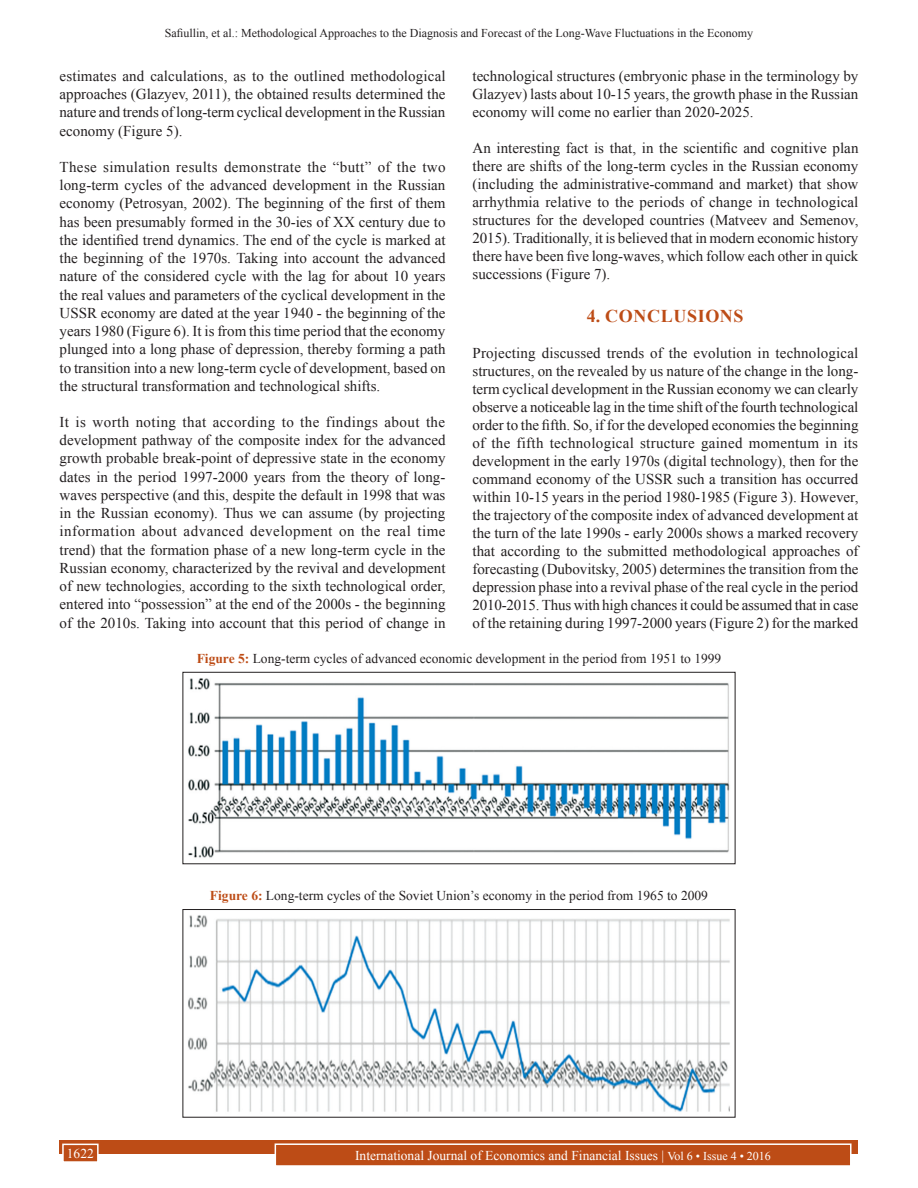
<style>
.page{position:relative;width:918px;height:1188px;background:#fff}
.page>*{position:absolute;margin:0;border:0;box-sizing:border-box;transform-origin:0 0}
.t1{font:700 18px "Times New Roman";letter-spacing:.035em;color:#bd4c16}
.TX{font:15px/18.3px "Times New Roman";color:#231f20;text-align:justify}
.FGC{font:13.5px "Times New Roman";color:#231f20}
.t2{font:13.5px "Times New Roman";color:#fff}
.t3{font:12px "Times New Roman";color:#231f20}
.s1{font-weight:700;color:#bd4c16}
.s2{font-size:12px}
</style>
<div class="page">
<div style="left:60px;top:1140px;width:798px;height:13px;background:#bd4c16"></div>
<div style="left:275px;top:1144px;width:576px;height:22px;background:#bd4c16"></div>
<div style="left:275px;top:1143px;width:577px;height:24px;border:2px solid #fff"></div>
<div style="left:63px;top:1144px;width:35px;height:18px;background:#bd4c16"></div>
<div style="left:62px;top:1144px;width:37px;height:19px;border:2px solid #fff"></div>
<img style="left:188px;top:678px;width:542px;height:180px">
<div style="left:183px;top:672px;width:552px;height:192px;border:1px solid #231f20"></div>
<img style="left:188px;top:915px;width:542px;height:197px">
<div style="left:183px;top:909px;width:552px;height:208px;border:1px solid #231f20"></div>
<p class="t3" style="left:165px;top:25px;width:590px">Safiullin, et al.: Methodological Approaches to the Diagnosis and Forecast of the Long-Wave Fluctuations in the Economy</p>
<p class="TX" style="left:60px;top:67px;width:388px">estimates and calculations, as to the outlined methodological approaches (Glazyev, 2011), the obtained results determined the nature and trends of long-term cyclical development in the Russian economy (Figure 5).</p>
<p class="TX" style="left:60px;top:158px;width:388px">These simulation results demonstrate the “butt” of the two long-term cycles of the advanced development in the Russian economy (Petrosyan, 2002). The beginning of the first of them has been presumably formed in the 30-ies of XX century due to the identified trend dynamics. The end of the cycle is marked at the beginning of the 1970s. Taking into account the advanced nature of the considered cycle with the lag for about 10 years the real values and parameters of the cyclical development in the USSR economy are dated at the year 1940 - the beginning of the years 1980 (Figure 6). It is from this time period that the economy plunged into a long phase of depression, thereby forming a path to transition into a new long-term cycle of development, based on the structural transformation and technological shifts.</p>
<p class="TX" style="left:60px;top:413px;width:388px">It is worth noting that according to the findings about the development pathway of the composite index for the advanced growth probable break-point of depressive state in the economy dates in the period 1997-2000 years from the theory of long&shy;waves perspective (and this, despite the default in 1998 that was in the Russian economy). Thus we can assume (by projecting information about advanced development on the real time trend) that the formation phase of a new long-term cycle in the Russian economy, characterized by the revival and development of new technologies, according to the sixth technological order, entered into “possession” at the end of the 2000s - the beginning of the 2010s. Taking into account that this period of change in</p>
<p class="TX" style="left:472px;top:67px;width:387px">technological structures (embryonic phase in the terminology by Glazyev) lasts about 10-15 years, the growth phase in the Russian economy will come no earlier than 2020-2025.</p>
<p class="TX" style="left:472px;top:139px;width:388px">An interesting fact is that, in the scientific and cognitive plan there are shifts of the long-term cycles in the Russian economy (including the administrative-command and market) that show arrhythmia relative to the periods of change in technological structures for the developed countries (Matveev and Semenov, 2015). Traditionally, it is believed that in modern economic history there have been five long-waves, which follow each other in quick successions (Figure 7).</p>
<h1 class="t1" style="left:587px;top:303px;width:158px">4. CONCLUSIONS</h1>
<p class="TX" style="left:472px;top:343px;width:388px">Projecting discussed trends of the evolution in technological structures, on the revealed by us nature of the change in the long&shy;term cyclical development in the Russian economy we can clearly observe a noticeable lag in the time shift of the fourth technological order to the fifth. So, if for the developed economies the beginning of the fifth technological structure gained momentum in its development in the early 1970s (digital technology), then for the command economy of the USSR such a transition has occurred within 10-15 years in the period 1980-1985 (Figure 3). However, the trajectory of the composite index of advanced development at the turn of the late 1990s - early 2000s shows a marked recovery that according to the submitted methodological approaches of forecasting (Dubovitsky, 2005) determines the transition from the depression phase into a revival phase of the real cycle in the period 2010-2015. Thus with high chances it could be assumed that in case of the retaining during 1997-2000 years (Figure 2) for the marked</p>
<p class="FGC" style="left:197px;top:650px;width:526px"><span class="s1">Figure 5:</span> Long-term cycles of advanced economic development in the period from 1951 to 1999</p>
<p class="FGC" style="left:210px;top:887px;width:500px"><span class="s1">Figure 6:</span> Long-term cycles of the Soviet Union’s economy in the period from 1965 to 2009</p>
<p class="t2" style="left:67px;top:1144px;width:28px">1622</p>
<p class="t2" style="left:355px;top:1146px;width:417px">International Journal of Economics and Financial Issues | <span class="s2">Vol 6 • Issue 4 • 2016</span></p>
</div>
